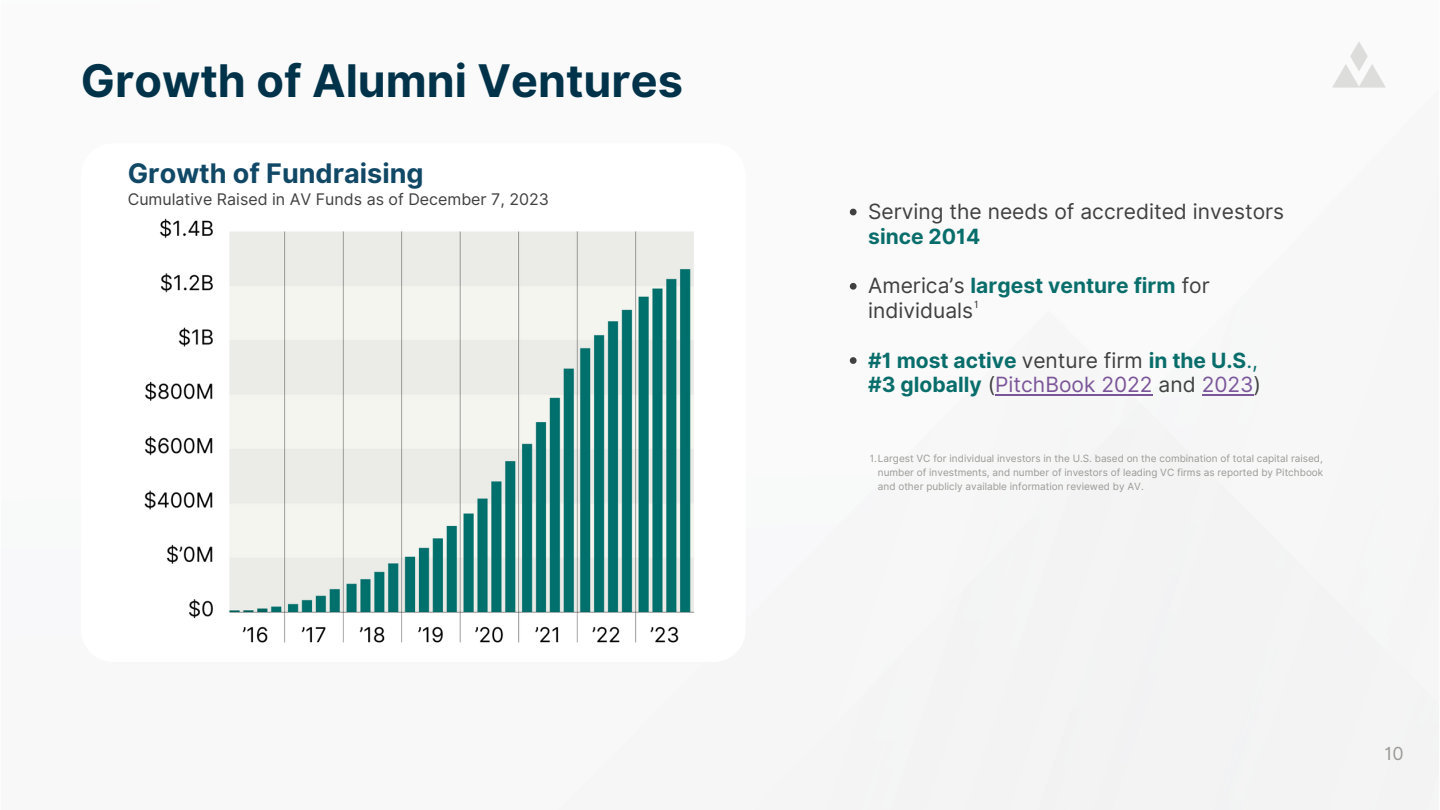
<style>
.page{position:relative;width:1440px;height:810px;background:#fff}
.page>*{position:absolute;margin:0;border:0;box-sizing:border-box;transform-origin:0 0}
.t1{font:700 45px "Inter";color:#003349}
.t2{font:700 27px "Inter";color:#104866}
.t3{font:21px/24.8px "Inter";color:#404040}
.t4{font:700 21px/24.8px "Inter";color:#096e6b}
.t5{font:18px "Inter";color:#9a9a96}
.t6{font:16px "Inter";color:#404040}
.t7{font:10px/14.2px "Inter";color:#9a9a96;text-align:justify}
.t8{font:10px "Inter";color:#373636}
.s1{font-weight:700;color:#096e6b}
.s2{font-weight:400;color:#404040}
.s3{font-weight:400}
.s4{font-weight:400;color:#7b5599}
.s5{font-weight:400;color:#7b569b}
</style>
<div class="page">
<div style="left:805px;top:86px;width:634px;height:724px;background:#f6f6f7"></div>
<svg style="left:850px;top:209px;width:7px;height:6px"></svg>
<svg style="left:850px;top:283px;width:7px;height:7px"></svg>
<svg style="left:850px;top:357px;width:7px;height:7px"></svg>
<hr style="left:995px;top:394px;width:158px;height:1px;background:#7b5599">
<hr style="left:1202px;top:394px;width:52px;height:1px;background:#7b569b">
<img style="left:144px;top:218px;width:551px;height:425px">
<img style="left:1333px;top:42px;width:52px;height:45px">
<h1 class="t1" style="left:81px;top:53px;width:604px">Growth of Alumni Ventures</h1>
<h2 class="t2" style="left:128px;top:157px;width:297px">Growth of Fundraising</h2>
<h3 class="t6" style="left:128px;top:189px;width:423px">Cumulative Raised in AV Funds as of December 7, 2023</h3>
<h3 class="t3" style="left:868px;top:199px;width:417px">Serving the needs of accredited investors</h3>
<h3 class="t4" style="left:868px;top:224px;width:114px">since 2014</h3>
<h3 class="t3" style="left:868px;top:273px;width:343px">America’s <span class="s1">largest venture firm</span> for individuals</h3>
<h3 class="t4" style="left:868px;top:348px;width:394px">#1 most active <span class="s2">venture firm</span> in the U.S<span class="s3">., </span>#3 globally <span class="s2">(</span><span class="s4">PitchBook 2022</span> <span class="s2">and</span> <span class="s5">2023</span><span class="s2">)</span></h3>
<p class="t8" style="left:974px;top:299px;width:6px">1</p>
<p class="t7" style="left:878px;top:451px;width:447px;text-indent:-8px">1.Largest VC for individual investors in the U.S. based on the combination of total capital raised, number of investments, and number of investors of leading VC firms as reported by Pitchbook and other publicly available information reviewed by AV.</p>
<h3 class="t5" style="left:1384px;top:743px;width:21px">10</h3>
</div>
